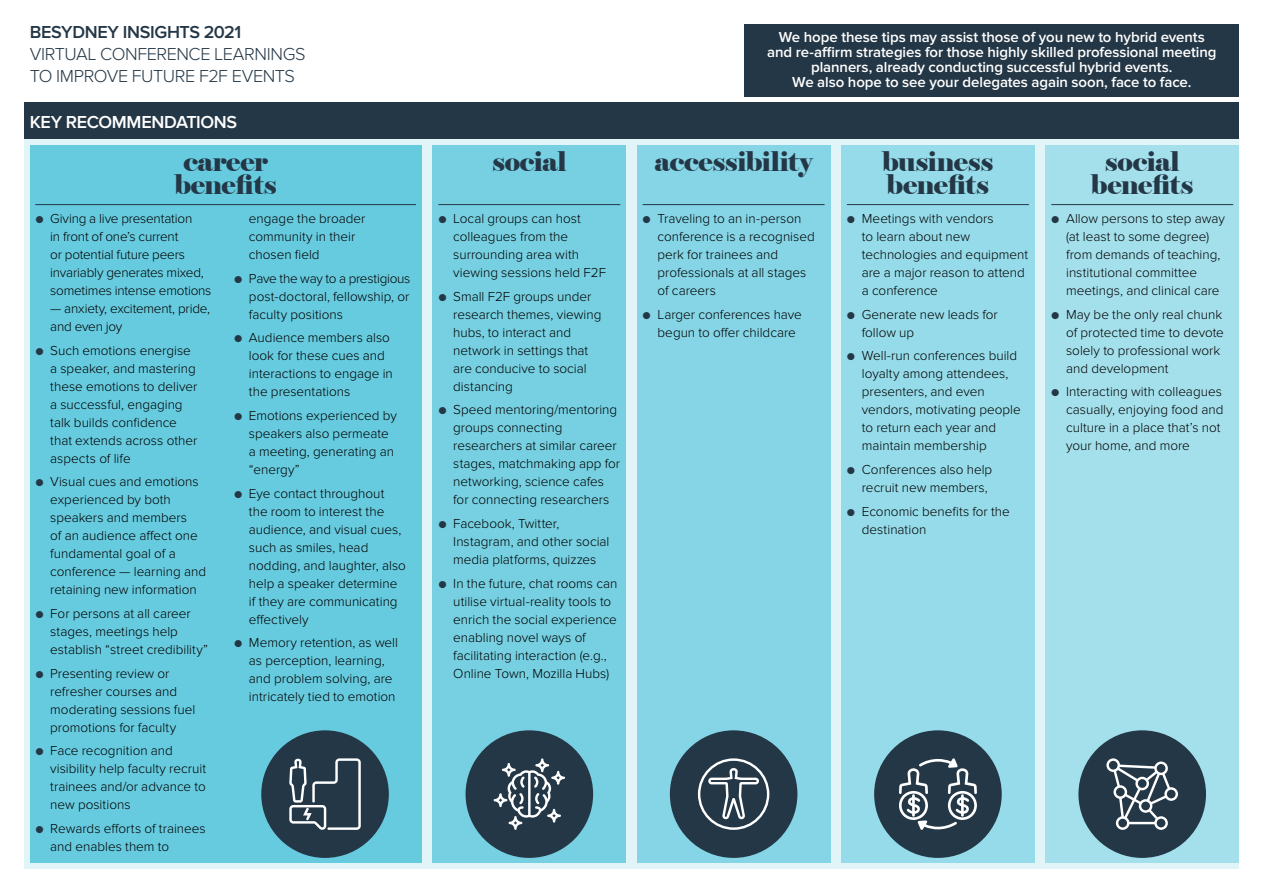
<style>
.page{position:relative;width:1263px;height:893px;background:#fff}
.page>*{position:absolute;margin:0;border:0;box-sizing:border-box;transform-origin:0 0}
.t1{font:27px/22.5px "Elephant";letter-spacing:-.01em;color:#243746;text-align:center}
.t2{font:300 18px/21.6px "Proxima Nova";letter-spacing:-.02em;color:#243746}
.t3{font:600 18px "Proxima Nova";letter-spacing:-.02em;color:#fff}
.t4{font:600 15px/15px "Proxima Nova";letter-spacing:-.005em;color:#fff;text-align:center}
.t5{font:300 13.5px/18px "Proxima Nova";color:#000}
.s1{font-weight:600}
.s2{font-size:12px;color:#243746}
</style>
<div class="page">
<div style="left:24px;top:140px;width:1215px;height:729px;background:#e1f5f9"></div>
<div style="left:30px;top:145px;width:392px;height:718px;background:#67cbdf"></div>
<div style="left:24px;top:103px;width:1215px;height:36px;background:#243746"></div>
<div style="left:261px;top:730px;width:128px;height:128px;background:#243746;border-radius:50%"></div>
<svg style="left:289px;top:758px;width:72px;height:72px"></svg>
<div style="left:433px;top:145px;width:193px;height:718px;background:#76d0e2"></div>
<div style="left:637px;top:145px;width:193px;height:718px;background:#85d5e6"></div>
<div style="left:841px;top:145px;width:193px;height:718px;background:#95dbe9"></div>
<div style="left:1046px;top:145px;width:193px;height:718px;background:#a4e0ec"></div>
<div style="left:466px;top:730px;width:127px;height:128px;background:#243746;border-radius:50%"></div>
<svg style="left:494px;top:758px;width:71px;height:72px"></svg>
<div style="left:670px;top:730px;width:127px;height:128px;background:#243746;border-radius:50%"></div>
<svg style="left:698px;top:758px;width:71px;height:72px"></svg>
<div style="left:874px;top:730px;width:128px;height:128px;background:#243746;border-radius:50%"></div>
<svg style="left:899px;top:758px;width:78px;height:72px"></svg>
<div style="left:1078px;top:730px;width:128px;height:128px;background:#243746;border-radius:50%"></div>
<svg style="left:1106px;top:758px;width:72px;height:72px"></svg>
<hr style="left:35px;top:204px;width:381px;height:1px;background:#243746">
<hr style="left:438px;top:204px;width:182px;height:1px;background:#243746">
<hr style="left:643px;top:204px;width:182px;height:1px;background:#243746">
<hr style="left:847px;top:204px;width:182px;height:1px;background:#243746">
<hr style="left:1051px;top:204px;width:182px;height:1px;background:#243746">
<div style="left:745px;top:24px;width:494px;height:73px;background:#243746"></div>
<p class="t2" style="left:30px;top:22px;width:277px"><span class="s1">BESYDNEY INSIGHTS 2021<br></span>VIRTUAL CONFERENCE LEARNINGS<br>TO IMPROVE FUTURE F2F EVENTS</p>
<p class="t4" style="left:767px;top:30px;width:451px">We hope these tips may assist those of you new to hybrid events and re-affirm strategies for those highly skilled professional meeting planners, already conducting successful hybrid events.<br>We also hope to see your delegates again soon, face to face.</p>
<p class="t3" style="left:30px;top:112px;width:209px">KEY RECOMMENDATIONS</p>
<p class="t1" style="left:174px;top:151px;width:104px">career benefits</p>
<p class="t5" style="left:50px;top:210px;width:163px;text-indent:-15px"><span class="s2">●</span> Giving a live presentation<br>in front of one’s current<br>or potential future peers invariably generates mixed, sometimes intense emotions</p>
<p class="t5" style="left:50px;top:300px;width:161px">— anxiety, excitement, pride, and even joy</p>
<p class="t5" style="left:50px;top:342px;width:149px;text-indent:-15px"><span class="s2">●</span> Such emotions energise a speaker, and mastering these emotions to deliver a successful, engaging talk builds confidence that extends across other aspects of life</p>
<p class="t5" style="left:50px;top:473px;width:157px;text-indent:-15px"><span class="s2">●</span> Visual cues and emotions experienced by both speakers and members<br>of an audience affect one fundamental goal of a conference — learning and retaining new information</p>
<p class="t5" style="left:50px;top:605px;width:159px;text-indent:-15px"><span class="s2">●</span> For persons at all career stages, meetings help establish “street credibility”</p>
<p class="t5" style="left:50px;top:664px;width:147px;text-indent:-15px"><span class="s2">●</span> Presenting review or refresher courses and moderating sessions fuel promotions for faculty</p>
<p class="t5" style="left:50px;top:742px;width:157px;text-indent:-15px"><span class="s2">●</span> Face recognition and visibility help faculty recruit trainees and/or advance to new positions</p>
<p class="t5" style="left:50px;top:819px;width:157px;text-indent:-15px"><span class="s2">●</span> Rewards efforts of trainees and enables them to</p>
<p class="t5" style="left:249px;top:210px;width:118px">engage the broader community in their chosen field</p>
<p class="t5" style="left:249px;top:270px;width:163px;text-align:justify;text-indent:-15px"><span class="s2">●</span> Pave the way to a prestigious post-doctoral, fellowship, or faculty positions</p>
<p class="t5" style="left:249px;top:329px;width:145px;text-indent:-15px"><span class="s2">●</span> Audience members also look for these cues and interactions to engage in the presentations</p>
<p class="t5" style="left:249px;top:407px;width:149px;text-indent:-15px"><span class="s2">●</span> Emotions experienced by speakers also permeate a meeting, generating an “energy”</p>
<p class="t5" style="left:249px;top:484px;width:158px;text-indent:-15px"><span class="s2">●</span> Eye contact throughout the room to interest the audience, and visual cues, such as smiles, head nodding, and laughter, also help a speaker determine if they are communicating effectively</p>
<p class="t5" style="left:249px;top:634px;width:151px;text-indent:-15px"><span class="s2">●</span> Memory retention, as well as perception, learning, and problem solving, are intricately tied to emotion</p>
<p class="t1" style="left:492px;top:151px;width:76px">social</p>
<p class="t1" style="left:654px;top:151px;width:160px">accessibility</p>
<p class="t1" style="left:882px;top:151px;width:113px;text-align:left">business benefits</p>
<p class="t1" style="left:1091px;top:151px;width:104px">social benefits</p>
<p class="t5" style="left:453px;top:210px;width:154px;text-indent:-15px"><span class="s2">●</span> Local groups can host colleagues from the surrounding area with viewing sessions held F2F</p>
<p class="t5" style="left:453px;top:288px;width:150px;text-indent:-15px"><span class="s2">●</span> Small F2F groups under research themes, viewing hubs, to interact and network in settings that are conducive to social distancing</p>
<p class="t5" style="left:453px;top:401px;width:168px;text-indent:-15px"><span class="s2">●</span> Speed mentoring/mentoring groups connecting researchers at similar career stages, matchmaking app for networking, science cafes for connecting researchers</p>
<p class="t5" style="left:453px;top:515px;width:158px;text-indent:-15px"><span class="s2">●</span> Facebook, Twitter,<br>Instagram, and other social media platforms, quizzes</p>
<p class="t5" style="left:453px;top:574px;width:166px;text-indent:-15px"><span class="s2">●</span> In the future, chat rooms can utilise virtual-reality tools to enrich the social experience enabling novel ways of facilitating interaction (e.g.,<br>Online Town, Mozilla Hubs)</p>
<p class="t5" style="left:657px;top:210px;width:159px;text-indent:-15px"><span class="s2">●</span> Traveling to an in-person conference is a recognised perk for trainees and professionals at all stages of careers</p>
<p class="t5" style="left:657px;top:306px;width:146px;text-indent:-15px"><span class="s2">●</span> Larger conferences have begun to offer childcare</p>
<p class="t5" style="left:862px;top:210px;width:168px;text-indent:-15px"><span class="s2">●</span> Meetings with vendors<br>to learn about new technologies and equipment are a major reason to attend a conference</p>
<p class="t5" style="left:862px;top:306px;width:138px;text-indent:-15px"><span class="s2">●</span> Generate new leads for follow up</p>
<p class="t5" style="left:862px;top:347px;width:160px;text-indent:-15px"><span class="s2">●</span> Well-run conferences build loyalty among attendees, presenters, and even vendors, motivating people to return each year and maintain membership</p>
<p class="t5" style="left:862px;top:461px;width:132px;text-indent:-15px"><span class="s2">●</span> Conferences also help recruit new members,</p>
<p class="t5" style="left:862px;top:502px;width:150px;text-indent:-15px"><span class="s2">●</span> Economic benefits for the destination</p>
<p class="t5" style="left:1066px;top:210px;width:160px;text-indent:-15px"><span class="s2">●</span> Allow persons to step away (at least to some degree) from demands of teaching, institutional committee meetings, and clinical care</p>
<p class="t5" style="left:1066px;top:306px;width:159px;text-indent:-15px"><span class="s2">●</span> May be the only real chunk of protected time to devote solely to professional work and development</p>
<p class="t5" style="left:1066px;top:383px;width:159px;text-indent:-15px"><span class="s2">●</span> Interacting with colleagues casually, enjoying food and culture in a place that’s not your home, and more</p>
</div>
